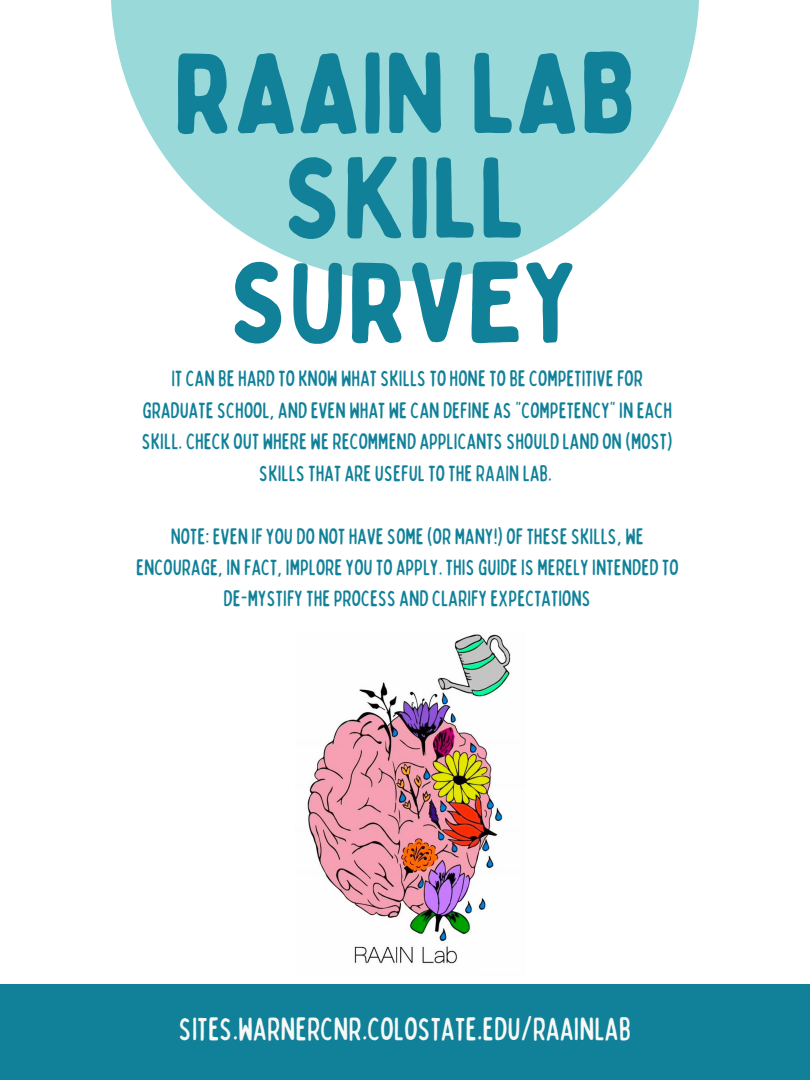
<style>
.page{position:relative;width:810px;height:1080px;background:#fff}
.page>*{position:absolute;margin:0;border:0;box-sizing:border-box;transform-origin:0 0}
.t1{font:113.88px/104.6px "Bobby Jones Soft";color:#118199;text-align:center}
.t2{font:condensed 32.5px "Bobby Jones Soft";color:#f7f9f7}
.t3{font:condensed 22.5px/31.4px "Bobby Jones Soft";color:#118199;text-align:center}
</style>
<div class="page">
<div style="left:0;top:984px;width:810px;height:96px;background:#118199"></div>
<svg style="left:111px;top:0;width:588px;height:281px;fill:#99d9d9"></svg>
<img style="left:307px;top:634px;width:204px;height:330px">
<h1 class="t1" style="left:173px;top:43px;width:465px">RAAIN LAB<br>SKILL<br>SURVEY</h1>
<p class="t3" style="left:142px;top:362px;width:532px">IT CAN BEHARD TO KNOW WHAT SKILLS TO HONETO BE COMPETITIVEFOR GRADUATE SCHOOL, AND EVEN WHAT WE CAN DEFINE AS "COMPETENCY" IN EACH SKILL. CHECK OUT WHERE WE RECOMMEND APPLICANTS SHOULD LAND ON (MOST)<br>SKILLS THAT ARE USEFULTO THE RAAIN LAB.</p>
<p class="t3" style="left:136px;top:519px;width:544px">NOTE:EVEN IFYOU DO NOTHAVE SOME(OR MANY!) OFTHESE SKILLS, WE<br>ENCOURAGE, IN FACT, IMPLOREYOU TO APPLY.THIS GUIDEIS MERELYINTENDED TO<br>DE-MYSTIFYTHEPROCESS AND CLARIFYEXPECTATIONS</p>
<h2 class="t2" style="left:179px;top:1008px;width:454px">SITES.WARNERCNR.COLOSTATE.EDU/RAAINLAB</h2>
</div>
